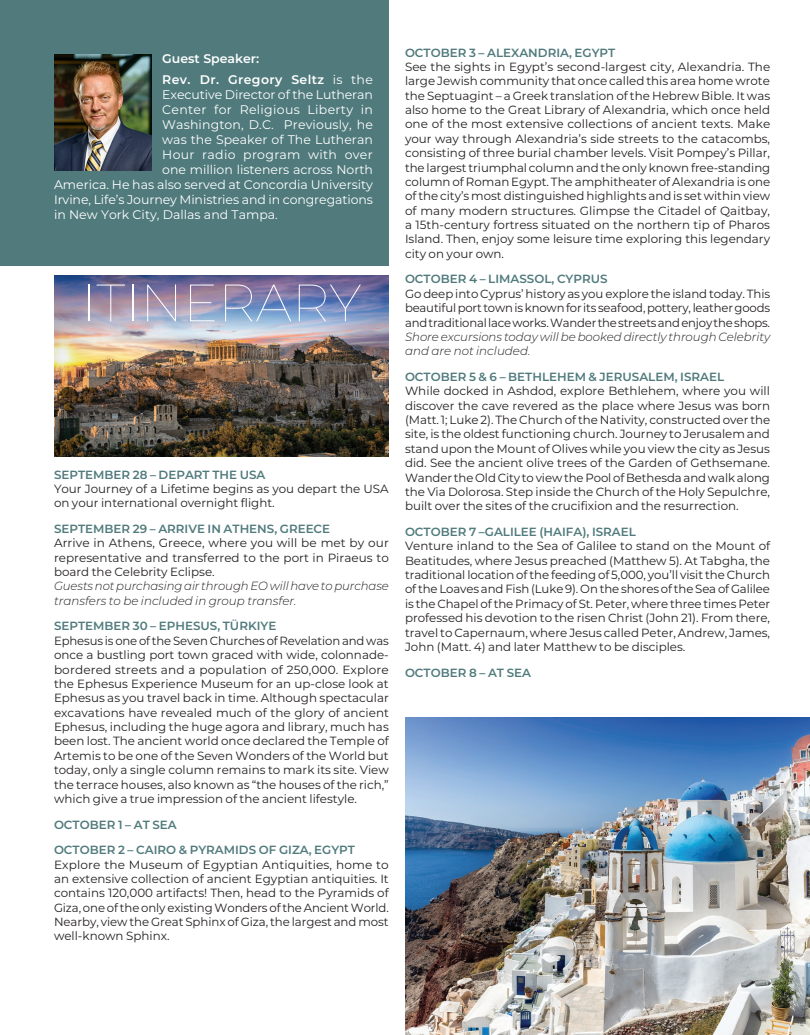
<style>
.page{position:relative;width:810px;height:1035px;background:#fff}
.page>*{position:absolute;margin:0;border:0;box-sizing:border-box;transform-origin:0 0}
.t1{font:100 52.5px "Montserrat";color:#fff}
.t2{font:12.5px "Montserrat";color:#fff}
.t3{font:12.5px "Montserrat";letter-spacing:.025em;color:#fff}
.t4{font:600 12.5px/20.6px "Montserrat";letter-spacing:.03em;color:#fff}
.t5{font:11.88px/14.4px "Montserrat";color:#231f20;text-align:justify}
.t6{font:600 11.88px/25.6px "Montserrat";color:#507a7c}
.t7{font:italic 300 11.88px/14.4px "Montserrat";letter-spacing:-.005em;color:#231f20}
.s1{font-weight:400}
</style>
<div class="page">
<img style="left:54px;top:275px;width:335px;height:181px">
<div style="left:0;top:0;width:389px;height:265px;background:#507a7c"></div>
<img style="left:54px;top:54px;width:97px;height:116px">
<img style="left:405px;top:717px;width:405px;height:318px">
<p class="t4" style="left:162px;top:48px;width:212px">Guest Speaker:<br>Rev. Dr. Gregory Seltz <span class="s1">is the</span></p>
<p class="t2" style="left:162px;top:86px;width:212px">Executive Director of the Lutheran</p>
<p class="t3" style="left:162px;top:101px;width:212px">Center for Religious Liberty in</p>
<p class="t2" style="left:162px;top:116px;width:212px">Washington, D.C. Previously, he</p>
<p class="t2" style="left:162px;top:131px;width:212px">was the Speaker of The Lutheran</p>
<p class="t3" style="left:162px;top:146px;width:212px">Hour radio program with over</p>
<p class="t2" style="left:162px;top:161px;width:212px">one million listeners across North</p>
<p class="t2" style="left:54px;top:176px;width:321px">America. He has also served at Concordia University</p>
<p class="t2" style="left:54px;top:191px;width:321px">Irvine, Life’s Journey Ministries and in congregations</p>
<p class="t2" style="left:54px;top:206px;width:225px">in New York City, Dallas and Tampa.</p>
<h1 class="t1" style="left:81px;top:268px;width:282px">ITINERARY</h1>
<p class="t6" style="left:54px;top:461px;width:213px">SEPTEMBER 28 – DEPART THE USA</p>
<p class="t5" style="left:54px;top:481px;width:336px">Your Journey of a Lifetime begins as you depart the USA on your international overnight flight.</p>
<p class="t6" style="left:54px;top:515px;width:278px">SEPTEMBER 29 – ARRIVE IN ATHENS, GREECE</p>
<p class="t5" style="left:54px;top:536px;width:336px">Arrive in Athens, Greece, where you will be met by our representative and transferred to the port in Piraeus to board the Celebrity Eclipse.</p>
<p class="t7" style="left:54px;top:579px;width:336px">Guests not purchasing air through EO will have to purchase transfers to be included in group transfer.</p>
<p class="t6" style="left:54px;top:613px;width:224px">SEPTEMBER 30 – EPHESUS, TÜRKIYE</p>
<p class="t5" style="left:54px;top:633px;width:336px">Ephesus is one of the Seven Churches of Revelation and was once a bustling port town graced with wide, colonnade&shy;bordered streets and a population of 250,000. Explore the Ephesus Experience Museum for an up-close look at Ephesus as you travel back in time. Although spectacular excavations have revealed much of the glory of ancient Ephesus, including the huge agora and library, much has been lost. The ancient world once declared the Temple of Artemis to be one of the Seven Wonders of the World but today, only a single column remains to mark its site. View the terrace houses, also known as “the houses of the rich,” which give a true impression of the ancient lifestyle.</p>
<p class="t6" style="left:54px;top:811px;width:303px">OCTOBER 1 – AT SEA<br>OCTOBER 2 – CAIRO &amp; PYRAMIDS OF GIZA, EGYPT</p>
<p class="t5" style="left:54px;top:857px;width:336px">Explore the Museum of Egyptian Antiquities, home to an extensive collection of ancient Egyptian antiquities. It contains 120,000 artifacts! Then, head to the Pyramids of Giza, one of the only existing Wonders of the Ancient World.<br>Nearby, view the Great Sphinx of Giza, the largest and most well-known Sphinx.</p>
<p class="t6" style="left:405px;top:39px;width:212px">OCTOBER 3 – ALEXANDRIA, EGYPT</p>
<p class="t5" style="left:405px;top:59px;width:367px">See the sights in Egypt’s second-largest city, Alexandria. The large Jewish community that once called this area home wrote the Septuagint – a Greek translation of the Hebrew Bible. It was also home to the Great Library of Alexandria, which once held one of the most extensive collections of ancient texts. Make your way through Alexandria’s side streets to the catacombs, consisting of three burial chamber levels. Visit Pompey’s Pillar, the largest triumphal column and the only known free-standing column of Roman Egypt. The amphitheater of Alexandria is one of the city’s most distinguished highlights and is set within view of many modern structures. Glimpse the Citadel of Qaitbay, a 15th-century fortress situated on the northern tip of Pharos Island. Then, enjoy some leisure time exploring this legendary city on your own.</p>
<p class="t6" style="left:405px;top:266px;width:204px">OCTOBER 4 – LIMASSOL, CYPRUS</p>
<p class="t5" style="left:405px;top:286px;width:367px">Go deep into Cyprus’ history as you explore the island today. This beautiful port town is known for its seafood, pottery, leather goods and traditional lace works. Wander the streets and enjoy the shops.</p>
<p class="t7" style="left:405px;top:329px;width:367px">Shore excursions today will be booked directly through Celebrity and are not included.</p>
<p class="t6" style="left:405px;top:363px;width:321px">OCTOBER 5 &amp; 6 – BETHLEHEM &amp; JERUSALEM, ISRAEL</p>
<p class="t5" style="left:405px;top:383px;width:367px">While docked in Ashdod, explore Bethlehem, where you will discover the cave revered as the place where Jesus was born (Matt. 1; Luke 2). The Church of the Nativity, constructed over the site, is the oldest functioning church. Journey to Jerusalem and stand upon the Mount of Olives while you view the city as Jesus did. See the ancient olive trees of the Garden of Gethsemane.<br>Wander the Old City to view the Pool of Bethesda and walk along the Via Dolorosa. Step inside the Church of the Holy Sepulchre, built over the sites of the crucifixion and the resurrection.</p>
<p class="t6" style="left:405px;top:518px;width:232px">OCTOBER 7 –GALILEE (HAIFA), ISRAEL</p>
<p class="t5" style="left:405px;top:538px;width:367px">Venture inland to the Sea of Galilee to stand on the Mount of Beatitudes, where Jesus preached (Matthew 5). At Tabgha, the traditional location of the feeding of 5,000, you’ll visit the Church of the Loaves and Fish (Luke 9). On the shores of the Sea of Galilee is the Chapel of the Primacy of St. Peter, where three times Peter professed his devotion to the risen Christ (John 21). From there, travel to Capernaum, where Jesus called Peter, Andrew, James, John (Matt. 4) and later Matthew to be disciples.</p>
<p class="t6" style="left:405px;top:659px;width:127px">OCTOBER 8 – AT SEA</p>
</div>
